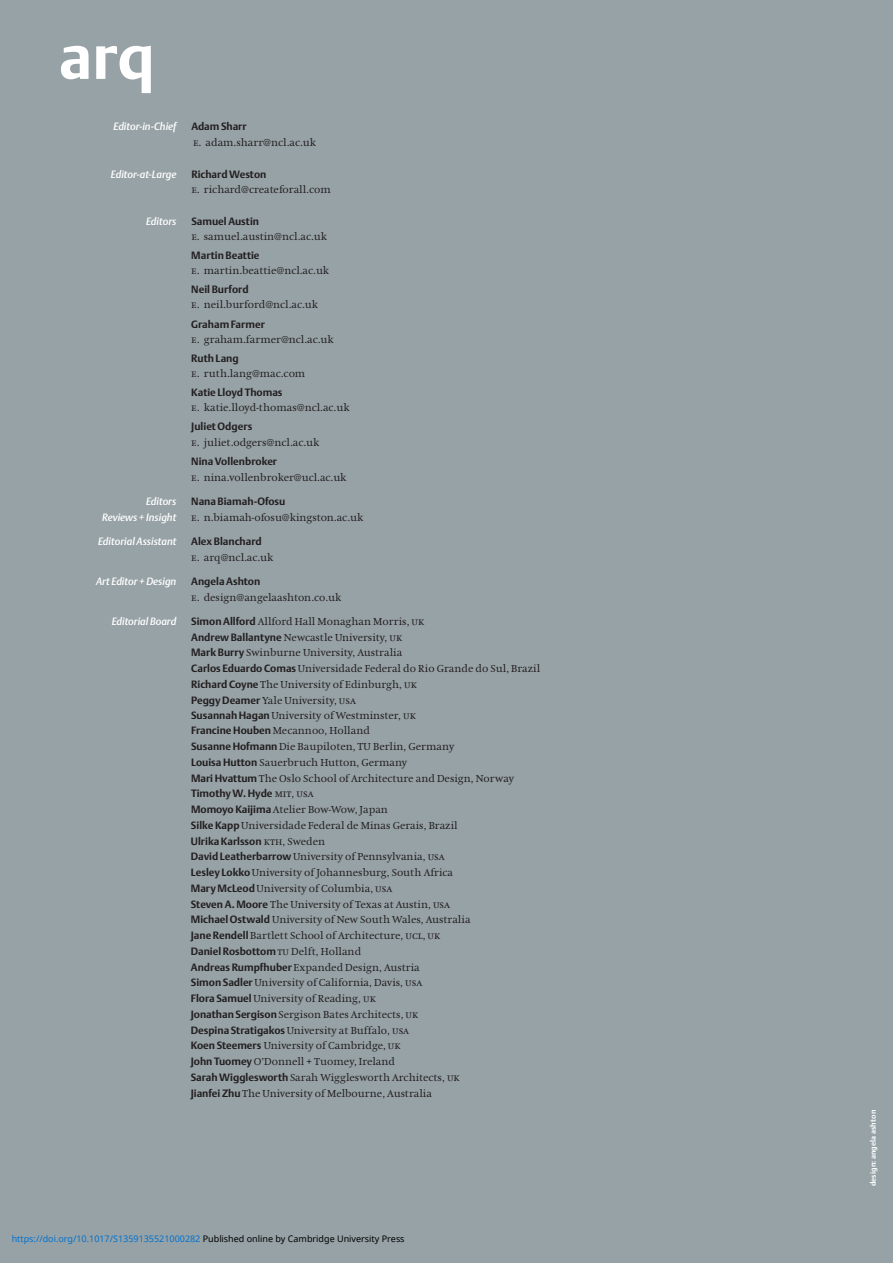
<style>
.page{position:relative;width:893px;height:1263px;background:#97a2a6}
.page>*{position:absolute;margin:0;border:0;box-sizing:border-box;transform-origin:0 0}
.t1{font:700 63px "DTL Argo ST";color:#fff}
.t2{font:10.5px/15.8px "Hollander";color:#231f20}
.t3{font:700 10.5px "DTL Argo ST";color:#231f20}
.t4{font:italic 10.5px "DTL Argo ST Medium";color:#fff}
.t5{font:9px "Noto Sans";color:#0172cf}
.t6{font:700 7.5px "DTL Argo ST";letter-spacing:.02em;color:#fff}
.s1{font-family:"Hollander SC"}
.s2{font-family:"DTL Argo ST";font-weight:700}
.s3{font-family:"Hollander SC";font-weight:400}
.s4{font-family:"Hollander";font-weight:400}
.s5{color:#000}
</style>
<div class="page">
<h1 class="t1" style="left:59px;top:19px;width:97px">arq</h1>
<p class="t4" style="left:114px;top:120px;width:65px">Editor-in-Chief</p>
<p class="t3" style="left:191px;top:120px;width:57px">Adam Sharr</p>
<p class="t2" style="left:193px;top:135px;width:124px"><span class="s1">e.</span> adam.sharr@ncl.ac.uk</p>
<p class="t4" style="left:111px;top:168px;width:67px">Editor-at-Large</p>
<p class="t3" style="left:191px;top:168px;width:77px">Richard Weston</p>
<p class="t2" style="left:191px;top:182px;width:141px"><span class="s1">e.</span> richard@createforall.com</p>
<p class="t4" style="left:146px;top:215px;width:32px">Editors</p>
<p class="t3" style="left:191px;top:215px;width:69px">Samuel Austin</p>
<p class="t2" style="left:191px;top:229px;width:137px"><span class="s1">e.</span> samuel.austin@ncl.ac.uk</p>
<p class="t3" style="left:191px;top:249px;width:70px">Martin Beattie</p>
<p class="t2" style="left:191px;top:263px;width:139px"><span class="s1">e.</span> martin.beattie@ncl.ac.uk</p>
<p class="t3" style="left:191px;top:283px;width:59px">Neil Burford</p>
<p class="t2" style="left:191px;top:297px;width:128px"><span class="s1">e.</span> neil.burford@ncl.ac.uk</p>
<p class="t3" style="left:191px;top:318px;width:75px">Graham Farmer</p>
<p class="t2" style="left:191px;top:331px;width:144px"><span class="s1">e.</span> graham.farmer@ncl.ac.uk</p>
<p class="t3" style="left:191px;top:352px;width:49px">Ruth Lang</p>
<p class="t2" style="left:191px;top:366px;width:116px"><span class="s1">e.</span> ruth.lang@mac.com</p>
<p class="t3" style="left:191px;top:386px;width:93px">Katie Lloyd Thomas</p>
<p class="t2" style="left:191px;top:400px;width:160px"><span class="s1">e.</span> katie.lloyd-thomas@ncl.ac.uk</p>
<p class="t3" style="left:191px;top:420px;width:63px">Juliet Odgers</p>
<p class="t2" style="left:191px;top:434px;width:130px"><span class="s1">e.</span> juliet.odgers@ncl.ac.uk</p>
<p class="t3" style="left:191px;top:455px;width:87px">Nina Vollenbroker</p>
<p class="t2" style="left:191px;top:469px;width:157px"><span class="s1">e.</span> nina.vollenbroker@ucl.ac.uk</p>
<p class="t4" style="left:146px;top:495px;width:32px">Editors</p>
<p class="t3" style="left:191px;top:495px;width:96px">Nana Biamah-Ofosu</p>
<p class="t4" style="left:102px;top:510px;width:76px">Reviews + Insight</p>
<p class="t2" style="left:191px;top:509px;width:173px"><span class="s1">e.</span> n.biamah-ofosu@kingston.ac.uk</p>
<p class="t4" style="left:98px;top:535px;width:80px">Editorial Assistant</p>
<p class="t3" style="left:191px;top:535px;width:72px">Alex Blanchard</p>
<p class="t2" style="left:191px;top:549px;width:84px"><span class="s1">e.</span> arq@ncl.ac.uk</p>
<p class="t4" style="left:96px;top:575px;width:82px">Art Editor + Design</p>
<p class="t3" style="left:191px;top:575px;width:71px">Angela Ashton</p>
<p class="t2" style="left:191px;top:589px;width:152px"><span class="s1">e.</span> design@angelaashton.co.uk</p>
<p class="t4" style="left:112px;top:615px;width:66px">Editorial Board</p>
<p class="t2" style="left:191px;top:613px;width:351px"><span class="s2">Simon Allford</span> Allford Hall Monaghan Morris, <span class="s1">uk<br></span><span class="s2">Andrew Ballantyne</span> Newcastle University, <span class="s1">uk<br></span><span class="s2">Mark Burry</span> Swinburne University, Australia<br><span class="s2">Carlos Eduardo Comas</span> Universidade Federal do Rio Grande do Sul, Brazil <span class="s2">Richard Coyne</span> The University of Edinburgh, <span class="s1">uk<br></span><span class="s2">Peggy Deamer</span> Yale University, <span class="s1">usa<br></span><span class="s2">Susannah Hagan</span> University of Westminster, <span class="s1">uk<br></span><span class="s2">Francine Houben</span> Mecannoo, Holland<br><span class="s2">Susanne Hofmann</span> Die Baupiloten, TU Berlin, Germany<br><span class="s2">Louisa Hutton</span> Sauerbruch Hutton, Germany<br><span class="s2">Mari Hvattum</span> The Oslo School of Architecture and Design, Norway</p>
<p class="t3" style="left:191px;top:787px;width:124px">Timothy W. Hyde <span class="s3">mit</span><span class="s4">,</span> <span class="s3">usa</span></p>
<p class="t2" style="left:191px;top:802px;width:268px"><span class="s2">Momoyo Kaijima</span> Atelier Bow-Wow, Japan<br><span class="s2">Silke Kapp</span> Universidade Federal de Minas Gerais, Brazil</p>
<p class="t3" style="left:191px;top:835px;width:136px">Ulrika Karlsson <span class="s3">kth</span><span class="s4">, Sweden</span></p>
<p class="t2" style="left:191px;top:849px;width:281px"><span class="s2">David Leatherbarrow</span> University of Pennsylvania, <span class="s1">usa </span><span class="s2">Lesley Lokko</span> University of Johannesburg, South Africa <span class="s2">Mary McLeod</span> University of Columbia, <span class="s1">usa<br></span><span class="s2">Steven A. Moore</span> The University of Texas at Austin, <span class="s1">usa </span><span class="s2">Michael Ostwald</span> University of New South Wales, Australia <span class="s2">Jane Rendell</span> Bartlett School of Architecture, <span class="s1">ucl</span>, <span class="s1">uk</span></p>
<p class="t3" style="left:191px;top:945px;width:172px">Daniel Rosbottom <span class="s3">tu</span> <span class="s4">Delft, Holland</span></p>
<p class="t2" style="left:191px;top:959px;width:270px"><span class="s2">Andreas Rumpfhuber</span> Expanded Design, Austria<br><span class="s2">Simon Sadler</span> University of California, Davis, <span class="s1">usa<br></span><span class="s2">Flora Samuel</span> University of Reading, <span class="s1">uk<br></span><span class="s2">Jonathan Sergison</span> Sergison Bates Architects, <span class="s1">uk<br></span><span class="s2">Despina Stratigakos</span> University at Buffalo, <span class="s1">usa<br></span><span class="s2">Koen Steemers</span> University of Cambridge, <span class="s1">uk<br></span><span class="s2">John Tuomey</span> O’Donnell + Tuomey, Ireland<br><span class="s2">Sarah Wigglesworth</span> Sarah Wigglesworth Architects, <span class="s1">uk </span><span class="s2">Jianfei Zhu</span> The University of Melbourne, Australia</p>
<p class="t5" style="left:12px;top:1232px;width:394px">https://doi.org/10.1017/S1359135521000282 <span class="s5">Published online by Cambridge University Press</span></p>
<p class="t6" style="left:869px;top:1186px;width:78px;rotate:-90deg">design: angela ashton</p>
</div>
